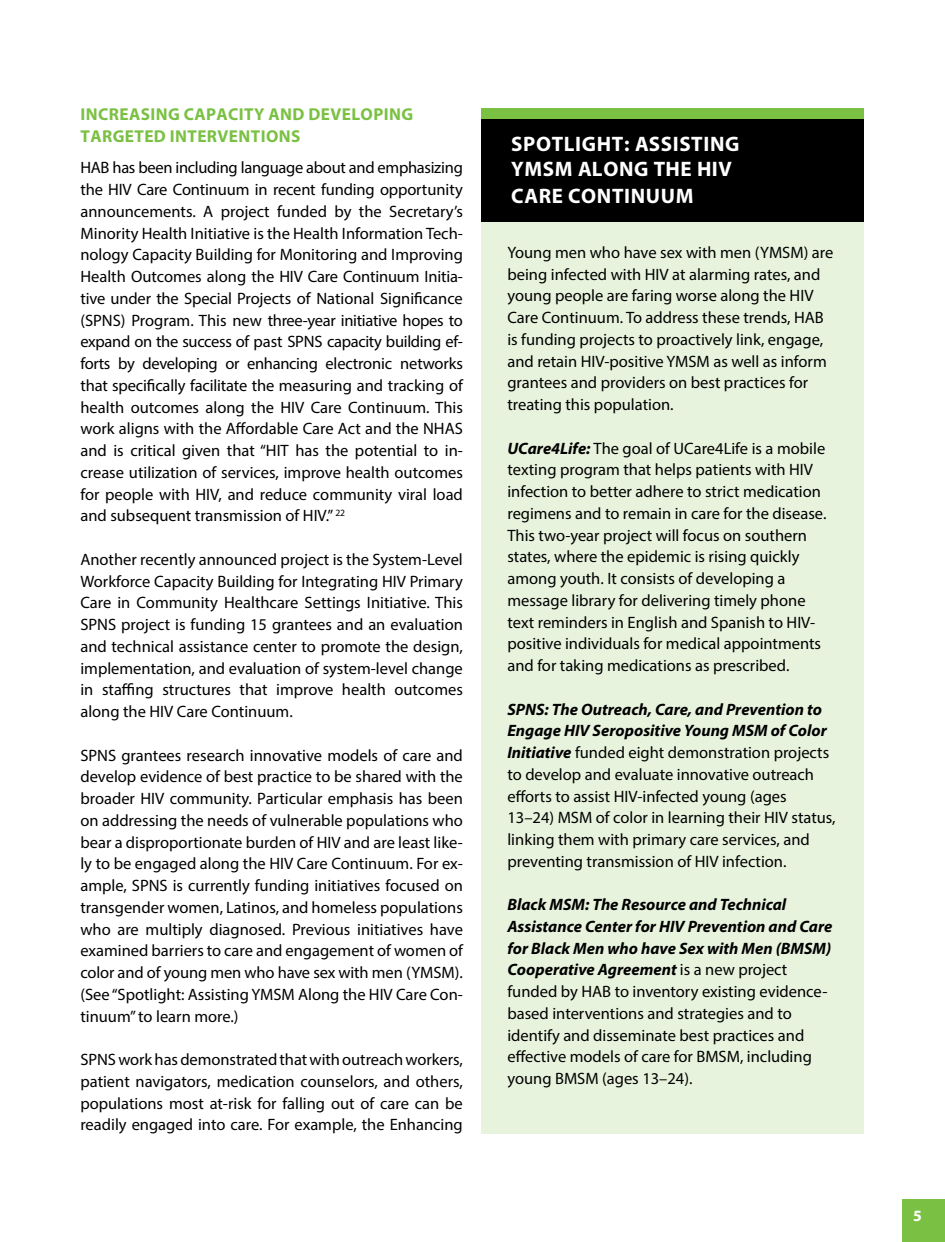
<style>
.page{position:relative;width:945px;height:1242px;background:#fff}
.page>*{position:absolute;margin:0;border:0;box-sizing:border-box;transform-origin:0 0}
.t1{font:700 21px/25.7px "Myriad Pro";letter-spacing:.03em;color:#fff}
.t2{font:700 17.25px/21.8px "Myriad Pro";letter-spacing:.025em;color:#7ac143}
.t3{font:16.5px/21.8px "Myriad Pro";color:#000;text-align:justify}
.t4{font:italic 700 16.5px/21.8px "Myriad Pro";color:#000}
.t5{font:700 15.75px "Myriad Pro";color:#fff}
.s1{font-weight:700;font-style:italic}
.s2{font-weight:400;font-style:normal}
</style>
<div class="page">
<div style="left:903px;top:1200px;width:42px;height:42px;background:#7ac143"></div>
<div style="left:482px;top:216px;width:382px;height:918px;background:#e8f3de"></div>
<div style="left:482px;top:117px;width:382px;height:104px;background:#000"></div>
<div style="left:482px;top:108px;width:382px;height:11px;background:#7ac143"></div>
<h2 class="t2" style="left:81px;top:103px;width:334px">INCREASING CAPACITY AND DEVELOPING<br>TARGETED INTERVENTIONS</h2>
<p class="t3" style="left:80px;top:157px;width:385px">HAB has been including language about and emphasizing the HIV Care Continuum in recent funding opportunity announcements. A project funded by the Secretary’s Minority Health Initiative is the Health Information Tech&shy;nology Capacity Building for Monitoring and Improving Health Outcomes along the HIV Care Continuum Initia&shy;tive under the Special Projects of national Significance (SPNS) Program. This new three-year initiative hopes to expand on the success of past SPNS capacity building ef&shy;forts by developing or enhancing electronic networks that specifically facilitate the measuring and tracking of health outcomes along the HIV Care Continuum. This work aligns with the Affordable Care Act and the NHAS and is critical given that “HIT has the potential to in&shy;crease utilization of services, improve health outcomes for people with HIV, and reduce community viral load and subsequent transmission of HIV.” <sup>22</sup></p>
<p class="t3" style="left:80px;top:548px;width:384px">Another recently announced project is the System-Level Workforce Capacity Building for Integrating HIV Primary Care in Community Healthcare Settings Initiative. This SPNS project is funding 15 grantees and an evaluation and technical assistance center to promote the design, implementation, and evaluation of system-level change in staffing structures that improve health outcomes along the HIV Care Continuum.</p>
<p class="t3" style="left:80px;top:744px;width:384px">SPNS grantees research innovative models of care and develop evidence of best practice to be shared with the broader HIV community. Particular emphasis has been on addressing the needs of vulnerable populations who bear a disproportionate burden of HIV and are least like&shy;ly to be engaged along the HIV Care Continuum. For ex&shy;ample, SPNS is currently funding initiatives focused on transgender women, Latinos, and homeless populations who are multiply diagnosed. Previous initiatives have examined barriers to care and engagement of women of color and of young men who have sex with men (YMSM). (See “Spotlight: Assisting YMSM Along the HIV Care Con&shy;tinuum” to learn more.)</p>
<p class="t3" style="left:80px;top:1048px;width:384px">SPNS work has demonstrated that with outreach workers, patient navigators, medication counselors, and others, populations most at-risk for falling out of care can be readily engaged into care. for example, the Enhancing</p>
<h2 class="t1" style="left:511px;top:131px;width:230px">SPOTLIGHT: ASSISTING<br>YMSM ALONG THE HIV<br>CARE CONTINUUM</h2>
<p class="t3" style="left:507px;top:241px;width:327px;text-align:left">Young men who have sex with men (YMSM) are being infected with HIV at alarming rates, and young people are faring worse along the HIV Care Continuum. To address these trends, HAB is funding projects to proactively link, engage, and retain HIV-positive YMSM as well as inform grantees and providers on best practices for treating this population.</p>
<h3 class="t3" style="left:507px;top:437px;width:319px"><span class="s1">UCare4Life:</span> The goal of UCare4Life is a mobile</h3>
<p class="t3" style="left:507px;top:459px;width:320px;text-align:left">texting program that helps patients with HIV infection to better adhere to strict medication regimens and to remain in care for the disease.<br>This two-year project will focus on southern states, where the epidemic is rising quickly among youth. It consists of developing a message library for delivering timely phone text reminders in English and Spanish to HIV&shy;positive individuals for medical appointments and for taking medications as prescribed.</p>
<h3 class="t4" style="left:507px;top:698px;width:323px">SPNS: The Outreach, Care, and Prevention to<br>Engage HIV Seropositive Young MSM of Color<br>Initiative <span class="s2">funded eight demonstration projects</span></h3>
<p class="t3" style="left:507px;top:763px;width:330px;text-align:left">to develop and evaluate innovative outreach efforts to assist HIV-infected young (ages 13–24) MSM of color in learning their HIV status, linking them with primary care services, and preventing transmission of HIV infection.</p>
<h3 class="t4" style="left:507px;top:893px;width:327px">Black MSM: The Resource and Technical Assistance Center for HIV Prevention and Care for Black Men who have Sex with Men (BMSM)<br>Cooperative Agreement <span class="s2">is a new project</span></h3>
<p class="t3" style="left:507px;top:981px;width:321px;text-align:left">funded by HAB to inventory existing evidence&shy;based interventions and strategies and to identify and disseminate best practices and effective models of care for BMSM, including young BMSM (ages 13–24).</p>
<p class="t5" style="left:913px;top:1205px;width:10px">5</p>
</div>
